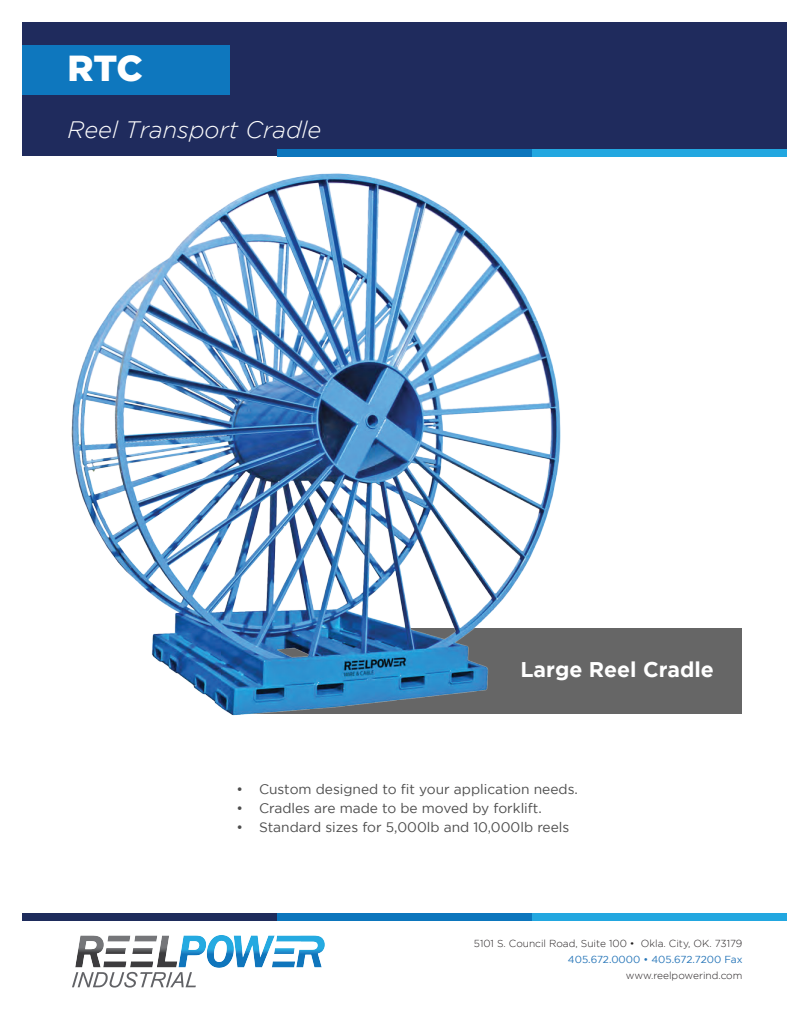
<style>
.page{position:relative;width:810px;height:1035px;background:#fff}
.page>*{position:absolute;margin:0;border:0;box-sizing:border-box;transform-origin:0 0}
.t1{font:900 36.25px "Gotham";color:#fff}
.t2{font:italic 300 23.75px "Gotham";color:#fff}
.t3{font:700 21.25px "Gotham";color:#fff}
.t4{font:13.75px "Gotham";color:#4d4d4d}
.t5{font:300 10.12px "Gotham";color:#231f20}
.t6{font:10.12px "Gotham";color:#2675b8}
</style>
<div class="page">
<div style="left:236px;top:629px;width:506px;height:85px;background:#666"></div>
<img style="left:72px;top:935px;width:253px;height:53px">
<div style="left:22px;top:22px;width:766px;height:134px;background:#1f2b5d"></div>
<div style="left:532px;top:149px;width:256px;height:7px;background:#22a7e0"></div>
<div style="left:22px;top:45px;width:208px;height:49px;background:#0e77be"></div>
<div style="left:278px;top:149px;width:254px;height:7px;background:#0c76bd"></div>
<div style="left:532px;top:913px;width:256px;height:7px;background:#22a7e0"></div>
<div style="left:278px;top:913px;width:254px;height:7px;background:#0c76bd"></div>
<div style="left:22px;top:913px;width:256px;height:7px;background:#1e2c5c"></div>
<img style="left:71px;top:173px;width:496px;height:543px">
<p class="t1" style="left:68px;top:48px;width:77px">RTC</p>
<p class="t2" style="left:68px;top:117px;width:255px">Reel Transport Cradle</p>
<p class="t3" style="left:521px;top:657px;width:195px">Large Reel Cradle</p>
<p class="t4" style="left:236px;top:782px;width:343px">• Custom designed to fit your application needs.</p>
<p class="t4" style="left:236px;top:801px;width:307px">• Cradles are made to be moved by forklift.</p>
<p class="t4" style="left:236px;top:819px;width:334px">• Standard sizes for 5,000lb and 10,000lb reels</p>
<p class="t5" style="left:474px;top:938px;width:270px">5101 S. Council Road, Suite 100 • Okla. City, OK. 73179</p>
<p class="t6" style="left:568px;top:954px;width:176px">405.672.0000 • 405.672.7200 Fax</p>
<p class="t5" style="left:626px;top:970px;width:118px">www.reelpowerind.com</p>
</div>
